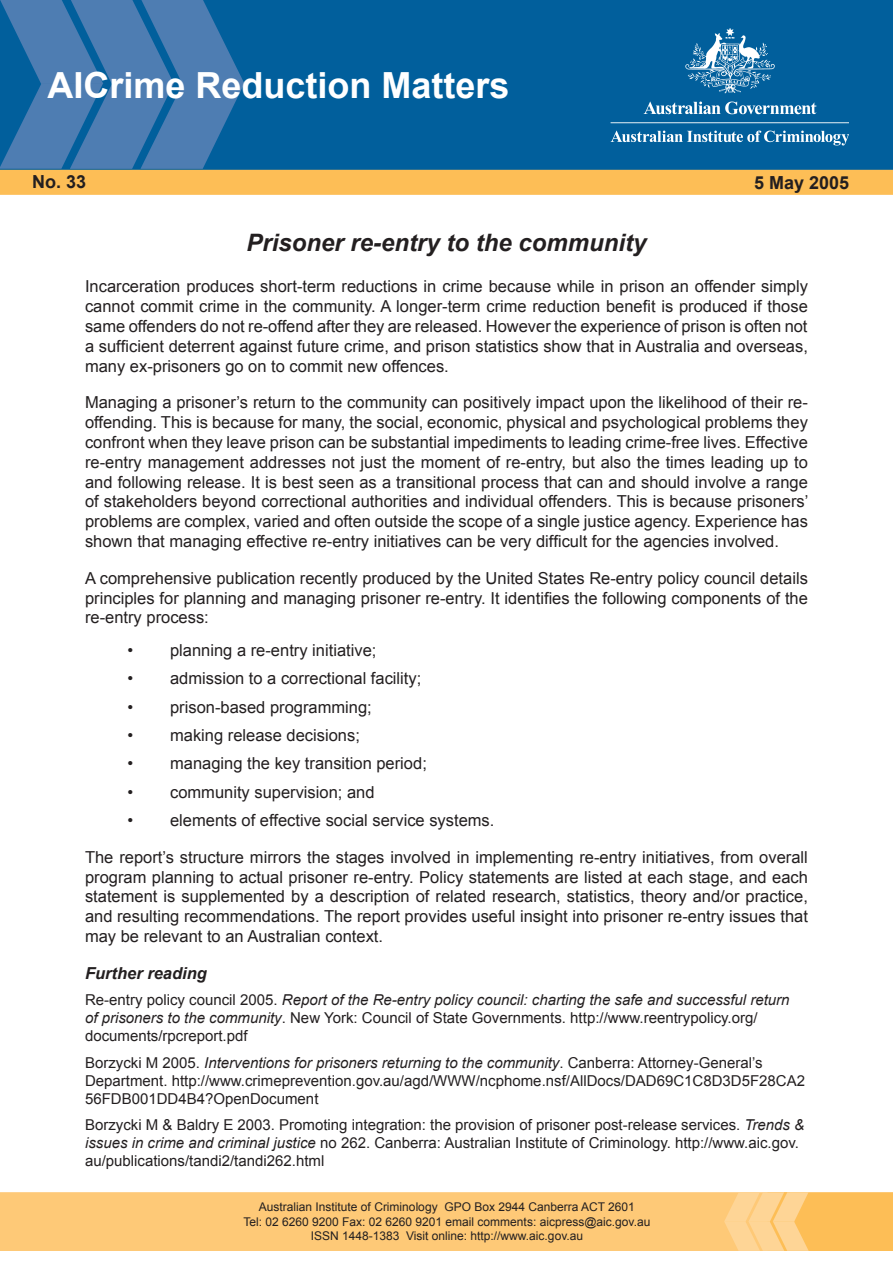
<style>
.page{position:relative;width:893px;height:1263px;background:#fff}
.page>*{position:absolute;margin:0;border:0;box-sizing:border-box;transform-origin:0 0}
.t1{font:700 36px "Arial";color:#fff}
.t2{font:italic 700 24px "Arial";color:#231f20}
.t3{font:700 18px "Arial";color:#231f20}
.t4{font:16.5px/19.8px "Arial";color:#231f20;text-align:justify}
.t5{font:italic 700 16.5px "Arial";color:#231f20}
.t6{font:15px/18px "Arial";color:#231f20}
.t7{font:12px/14.4px "Arial";color:#231f20;text-align:center}
.s1{font-style:italic}
</style>
<div class="page">
<div style="left:0;top:1192px;width:724px;height:59px;background:#fec977"></div>
<svg style="left:0;top:0;width:893px;height:195px;background:#387496"></svg>
<img style="left:611px;top:28px;width:238px;height:117px">
<svg style="left:724px;top:1192px;width:169px;height:59px;background:#fdc770"></svg>
<h1 class="t1" style="left:47px;top:61px;width:464px">AICrime Reduction Matters</h1>
<p class="t3" style="left:32px;top:170px;width:56px">No. 33</p>
<p class="t3" style="left:754px;top:170px;width:97px">5 May 2005</p>
<h2 class="t2" style="left:246px;top:227px;width:402px">Prisoner re-entry to the community</h2>
<p class="t4" style="left:85px;top:277px;width:724px">Incarceration produces short-term reductions in crime because while in prison an offender simply cannot commit crime in the community. A longer-term crime reduction benefit is produced if those same offenders do not re-offend after they are released. However the experience of prison is often not a sufficient deterrent against future crime, and prison statistics show that in Australia and overseas, many ex-prisoners go on to commit new offences.</p>
<p class="t4" style="left:85px;top:393px;width:725px">Managing a prisoner’s return to the community can positively impact upon the likelihood of their re&shy;offending. This is because for many, the social, economic, physical and psychological problems they confront when they leave prison can be substantial impediments to leading crime-free lives. Effective re-entry management addresses not just the moment of re-entry, but also the times leading up to and following release. It is best seen as a transitional process that can and should involve a range of stakeholders beyond correctional authorities and individual offenders. This is because prisoners’ problems are complex, varied and often outside the scope of a single justice agency. Experience has shown that managing effective re-entry initiatives can be very difficult for the agencies involved.</p>
<p class="t4" style="left:85px;top:568px;width:724px">A comprehensive publication recently produced by the United States Re-entry policy council details principles for planning and managing prisoner re-entry. It identifies the following components of the re-entry process:</p>
<p class="t4" style="left:128px;top:640px;width:250px">• planning a re-entry initiative;</p>
<p class="t4" style="left:128px;top:669px;width:295px">• admission to a correctional facility;</p>
<p class="t4" style="left:128px;top:697px;width:246px">• prison-based programming;</p>
<p class="t4" style="left:128px;top:725px;width:234px">• making release decisions;</p>
<p class="t4" style="left:128px;top:754px;width:301px">• managing the key transition period;</p>
<p class="t4" style="left:128px;top:782px;width:249px">• community supervision; and</p>
<p class="t4" style="left:128px;top:810px;width:368px">• elements of effective social service systems.</p>
<p class="t4" style="left:85px;top:847px;width:724px">The report’s structure mirrors the stages involved in implementing re-entry initiatives, from overall program planning to actual prisoner re-entry. Policy statements are listed at each stage, and each statement is supplemented by a description of related research, statistics, theory and/or practice, and resulting recommendations. The report provides useful insight into prisoner re-entry issues that may be relevant to an Australian context.</p>
<p class="t5" style="left:85px;top:962px;width:123px">Further reading</p>
<p class="t6" style="left:85px;top:991px;width:706px">Re-entry policy council 2005. <span class="s1">Report of the Re-entry policy council: charting the safe and successful return of prisoners to the community</span>. New York: Council of State Governments. http://www.reentrypolicy.org/ documents/rpcreport.pdf</p>
<p class="t6" style="left:85px;top:1054px;width:721px">Borzycki M 2005. <span class="s1">Interventions for prisoners returning to the community</span>. Canberra: Attorney-General’s<br>Department. http://www.crimeprevention.gov.au/agd/WWW/ncphome.nsf/AllDocs/DAD69C1C8D3D5F28CA2<br>56FDB001DD4B4?OpenDocument</p>
<p class="t6" style="left:85px;top:1116px;width:721px">Borzycki M &amp; Baldry E 2003. Promoting integration: the provision of prisoner post-release services. <span class="s1">Trends &amp; issues in crime and criminal justice</span> no 262. Canberra: Australian Institute of Criminology. http://www.aic.gov. au/publications/tandi2/tandi262.html</p>
<p class="t7" style="left:243px;top:1200px;width:408px">Australian Institute of Criminology GPO Box 2944 Canberra ACT 2601<br>Tel: 02 6260 9200 Fax: 02 6260 9201 email comments: aicpress@aic.gov.au<br>ISSN 1448-1383 Visit online: http://www.aic.gov.au</p>
</div>
